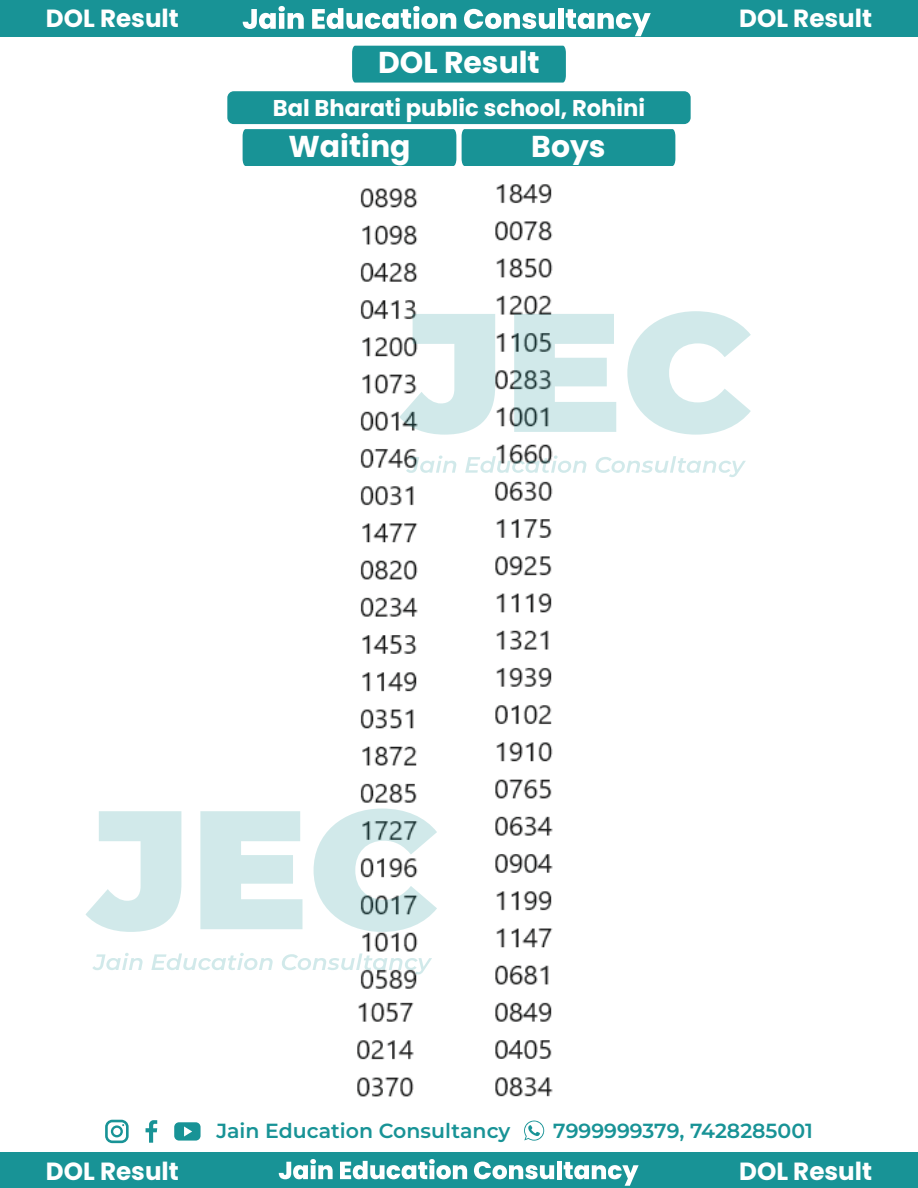
<style>
.page{position:relative;width:918px;height:1188px;background:#fff}
.page>*{position:absolute;margin:0;border:0;box-sizing:border-box;transform-origin:0 0}
.t1{font:700 30.15px "Poppins";color:#fff}
.t2{font:700 24.75px "Poppins";color:#fff}
.t3{font:700 22.8px "Poppins";color:#fff}
.t4{font:600 20.4px "Montserrat";color:#189396}
</style>
<div class="page">
<img style="left:360px;top:188px;width:60px;height:801px">
<img style="left:357px;top:1002px;width:57px;height:95px">
<img style="left:495px;top:184px;width:58px;height:913px">
<svg style="left:85px;top:811px;width:96px;height:121px"></svg>
<svg style="left:200px;top:811px;width:103px;height:118px"></svg>
<svg style="left:314px;top:809px;width:123px;height:123px"></svg>
<svg style="left:92px;top:953px;width:51px;height:17px"></svg>
<svg style="left:151px;top:953px;width:122px;height:17px"></svg>
<svg style="left:282px;top:953px;width:150px;height:21px"></svg>
<svg style="left:399px;top:314px;width:96px;height:121px"></svg>
<svg style="left:514px;top:314px;width:102px;height:118px"></svg>
<svg style="left:627px;top:311px;width:124px;height:124px"></svg>
<svg style="left:406px;top:455px;width:50px;height:18px"></svg>
<svg style="left:465px;top:455px;width:121px;height:18px"></svg>
<svg style="left:596px;top:456px;width:150px;height:21px"></svg>
<div style="left:0;top:0;width:918px;height:36px;background:#189396"></div>
<svg style="left:243px;top:6px;width:61px;height:23px"></svg>
<svg style="left:312px;top:6px;width:144px;height:23px"></svg>
<svg style="left:464px;top:9px;width:91px;height:20px"></svg>
<div style="left:558px;top:8px;width:6px;height:21px;background:#fff"></div>
<svg style="left:566px;top:9px;width:85px;height:27px"></svg>
<div style="left:0;top:1152px;width:918px;height:36px;background:#189396"></div>
<svg style="left:279px;top:1159px;width:54px;height:20px"></svg>
<svg style="left:340px;top:1159px;width:127px;height:20px"></svg>
<svg style="left:474px;top:1162px;width:80px;height:17px"></svg>
<div style="left:557px;top:1161px;width:5px;height:18px;background:#fff"></div>
<svg style="left:564px;top:1162px;width:75px;height:24px"></svg>
<svg style="left:146px;top:1120px;width:11px;height:23px"></svg>
<svg style="left:105px;top:1120px;width:24px;height:23px"></svg>
<svg style="left:174px;top:1122px;width:27px;height:19px"></svg>
<svg style="left:524px;top:1121px;width:20px;height:20px"></svg>
<div style="left:352px;top:46px;width:214px;height:37px;background:#189396"></div>
<div style="left:227px;top:91px;width:464px;height:33px;background:#189396;border-radius:6px"></div>
<div style="left:243px;top:129px;width:213px;height:37px;background:#189396"></div>
<div style="left:462px;top:129px;width:213px;height:37px;background:#189396"></div>
<p class="t2" style="left:46px;top:4px;width:134px">DOL Result</p>
<p class="t2" style="left:739px;top:4px;width:134px">DOL Result</p>
<h1 class="t1" style="left:378px;top:45px;width:163px">DOL Result</h1>
<p class="t3" style="left:273px;top:95px;width:374px">Bal Bharati public school, Rohini</p>
<h1 class="t1" style="left:288px;top:129px;width:124px">Waiting</h1>
<h1 class="t1" style="left:531px;top:129px;width:76px">Boys</h1>
<p class="t4" style="left:216px;top:1117px;width:295px">Jain Education Consultancy</p>
<p class="t4" style="left:553px;top:1117px;width:261px">7999999379, 7428285001</p>
<p class="t2" style="left:46px;top:1157px;width:134px">DOL Result</p>
<p class="t2" style="left:739px;top:1157px;width:134px">DOL Result</p>
</div>
